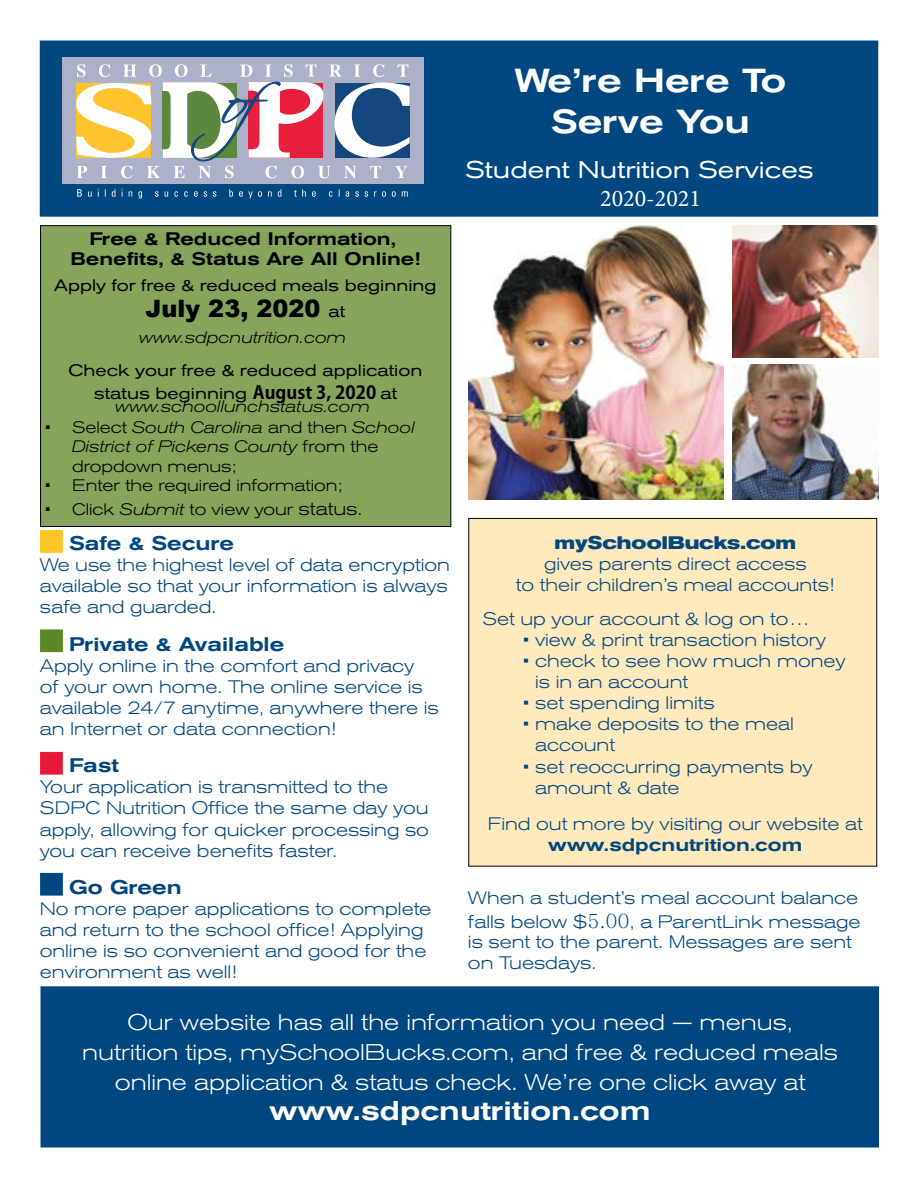
<style>
.page{position:relative;width:918px;height:1188px;background:#fff}
.page>*{position:absolute;margin:0;border:0;box-sizing:border-box;transform-origin:0 0}
.t1{font:500 expanded 33px/41.8px "Akzidenz Grotesk BE";color:#fff;text-align:center}
.t2{font:500 expanded 27px "Akzidenz Grotesk BE";color:#fff}
.t3{font:expanded 24px "Akzidenz Grotesk BE";color:#fff}
.t4{font:900 24px "Arial";color:#000}
.t5{font:24px "Minion Pro";color:#fff}
.t6{font:300 expanded 22.5px/30px "Akzidenz Grotesk BE";color:#fff;text-align:center}
.t7{font:500 expanded 19.5px "Akzidenz Grotesk BE";color:#00467f}
.t8{font:300 expanded 18px/21px "Akzidenz Grotesk BE";color:#00467f}
.t9{font:500 expanded 18px/19.5px "Akzidenz Grotesk BE";color:#000;text-align:center}
.t10{font:500 expanded 18px "Akzidenz Grotesk BE";color:#00467f}
.t11{font:700 expanded 18px "Akzidenz Grotesk BE";color:#00467f}
.t12{font:italic 300 expanded 16.5px/19.5px "Akzidenz Grotesk BE";color:#000}
.t13{font:expanded 16.5px/22.5px "Akzidenz Grotesk BE";color:#000;text-align:center}
.t14{font:300 expanded 16.5px "Akzidenz Grotesk BE";color:#000}
.s1{font-family:"Akzidenz Grotesk BE";font-weight:400;font-stretch:expanded;font-size:16.5px}
.s2{font-family:"Adobe Gothic Std";font-weight:700;font-stretch:normal;font-size:18px}
.s3{font-style:normal}
.s4{font-style:italic}
.s5{font-size:18px}
.s6{font-family:"Adobe Myungjo Std";font-weight:500;font-stretch:normal;font-size:19.5px}
</style>
<div class="page">
<div style="left:468px;top:518px;width:409px;height:349px;background:#ffeabe"></div>
<div style="left:40px;top:40px;width:838px;height:177px;background:#00467f;border:2px solid #00467f"></div>
<div style="left:62px;top:57px;width:362px;height:127px;background:#acb0c8"></div>
<svg style="left:77px;top:189px;width:331px;height:10px"></svg>
<svg style="left:76px;top:64px;width:334px;height:114px"></svg>
<div style="left:40px;top:986px;width:839px;height:162px;background:#00467f;border:2px solid #00467f"></div>
<div style="left:40px;top:225px;width:411px;height:302px;background:#86a45c;border:1px solid #000"></div>
<div style="left:41px;top:530px;width:21px;height:22px;background:#ffc425"></div>
<div style="left:41px;top:630px;width:21px;height:22px;background:#5c8727"></div>
<div style="left:41px;top:752px;width:21px;height:22px;background:#e71939"></div>
<div style="left:41px;top:873px;width:21px;height:22px;background:#00467f"></div>
<img style="left:733px;top:225px;width:145px;height:132px">
<img style="left:468px;top:225px;width:255px;height:275px">
<img style="left:733px;top:365px;width:145px;height:135px">
<p class="t9" style="left:70px;top:229px;width:351px">Free &amp; Reduced Information,<br>Benefits, &amp; Status Are All Online!</p>
<p class="t13" style="left:54px;top:274px;width:384px">Apply for free &amp; reduced meals beginning</p>
<h3 class="t4" style="left:146px;top:291px;width:201px">July 23, 2020 <span class="s1">at</span></h3>
<p class="t12" style="left:139px;top:328px;width:209px">www.sdpcnutrition.com</p>
<p class="t13" style="left:68px;top:359px;width:356px">Check your free &amp; reduced application status beginning <span class="s2">August 3, 2020</span> at</p>
<p class="t12" style="left:115px;top:397px;width:256px">www.schoollunchstatus.com</p>
<p class="t12" style="left:72px;top:417px;width:344px;text-indent:-27px"><span class="s3">• Select</span> South Carolina <span class="s3">and then</span> School<br>District of Pickens County <span class="s3">from the dropdown menus;</span></p>
<p class="t14" style="left:45px;top:476px;width:299px">• Enter the required information;</p>
<p class="t14" style="left:45px;top:500px;width:319px">• Click <span class="s4">Submit</span> to view your <span class="s5">status.</span></p>
<p class="t7" style="left:69px;top:532px;width:167px">Safe &amp; Secure</p>
<p class="t8" style="left:40px;top:555px;width:412px">We use the highest level of data encryption available so that your information is always safe and guarded.</p>
<p class="t7" style="left:69px;top:633px;width:217px">Private &amp; Available</p>
<p class="t8" style="left:40px;top:655px;width:401px">Apply online in the comfort and privacy<br>of your own home. The online service is available 24/7 anytime, anywhere there is an Internet or data connection!</p>
<p class="t7" style="left:69px;top:754px;width:51px">Fast</p>
<p class="t8" style="left:40px;top:777px;width:391px">Your application is transmitted to the SDPC Nutrition Office the same day you apply, allowing for quicker processing so you can receive benefits faster.</p>
<p class="t7" style="left:69px;top:876px;width:114px">Go Green</p>
<p class="t8" style="left:40px;top:898px;width:393px">No more paper applications to complete and return to the school office! Applying online is so convenient and good for the environment as well!</p>
<h1 class="t1" style="left:515px;top:59px;width:273px">We’re Here To<br>Serve You</h1>
<h3 class="t3" style="left:465px;top:156px;width:350px">Student Nutrition Services</h3>
<h3 class="t5" style="left:600px;top:182px;width:102px">2020-2021</h3>
<p class="t11" style="left:554px;top:532px;width:243px">mySchoolBucks.com</p>
<p class="t8" style="left:516px;top:553px;width:320px;text-align:center">gives parents direct access<br>to their children’s meal accounts!</p>
<p class="t8" style="left:483px;top:609px;width:328px">Set up your account &amp; log on to...</p>
<p class="t8" style="left:523px;top:630px;width:305px">• view &amp; print transaction history</p>
<p class="t8" style="left:535px;top:651px;width:312px;text-indent:-12px">• check to see how much money is in an account</p>
<p class="t8" style="left:523px;top:693px;width:193px">• set spending limits</p>
<p class="t8" style="left:535px;top:714px;width:260px;text-indent:-12px">• make deposits to the meal account</p>
<p class="t8" style="left:535px;top:756px;width:279px;text-indent:-12px">• set reoccurring payments by amount &amp; date</p>
<p class="t8" style="left:488px;top:813px;width:377px">Find out more by visiting our website at</p>
<p class="t10" style="left:548px;top:834px;width:256px">www.sdpcnutrition.com</p>
<p class="t8" style="left:468px;top:886px;width:394px;line-height:24px">When a student’s meal account balance falls below $<span class="s6">5.00</span>, a ParentLink message</p>
<p class="t8" style="left:468px;top:932px;width:385px">is sent to the parent. Messages are sent on Tuesdays.</p>
<p class="t6" style="left:82px;top:1007px;width:757px">Our website has all the information you need — menus, nutrition tips, mySchoolBucks.com, and free &amp; reduced meals online application &amp; status check. We’re one click away at</p>
<h2 class="t2" style="left:270px;top:1095px;width:383px">www.sdpcnutrition.com</h2>
</div>
